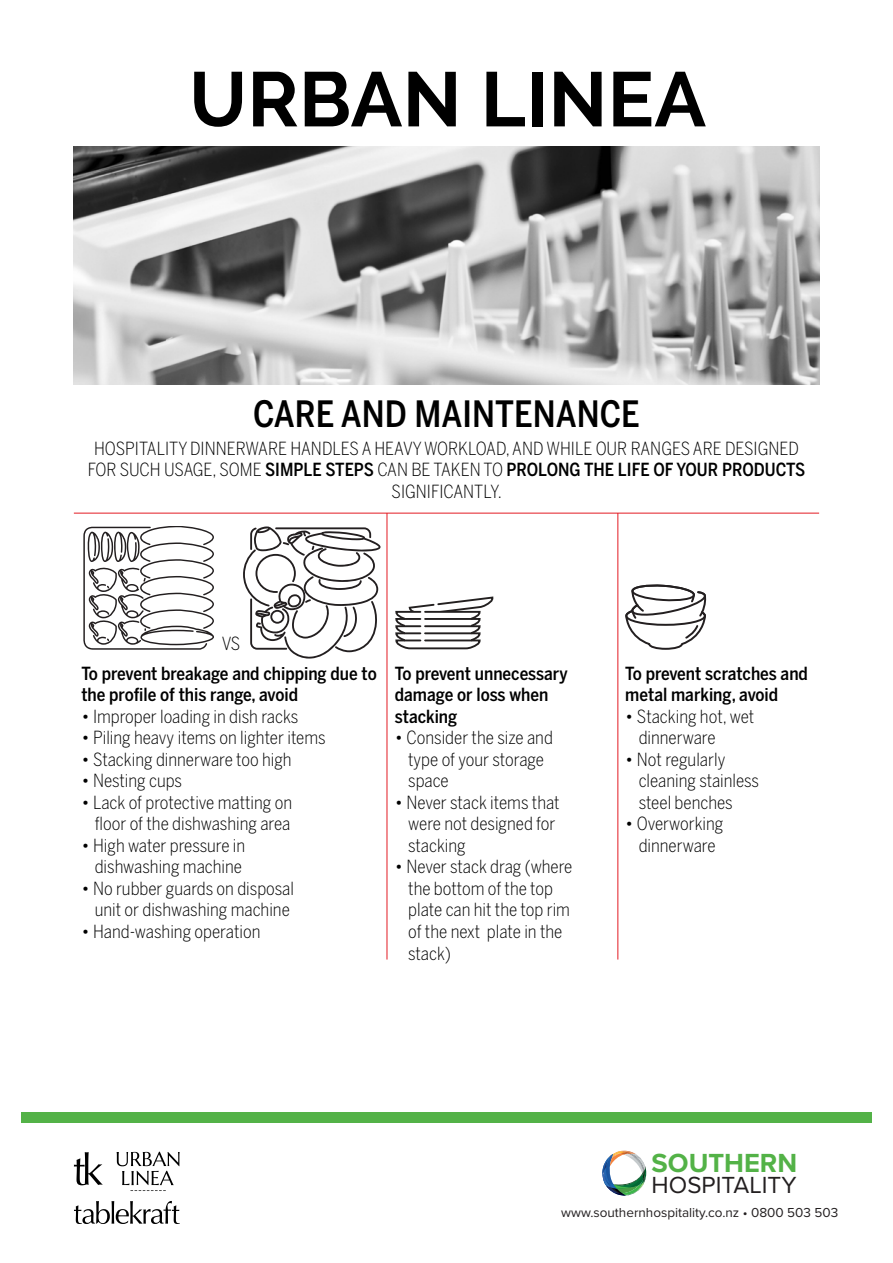
<style>
.page{position:relative;width:893px;height:1263px;background:#fff}
.page>*{position:absolute;margin:0;border:0;box-sizing:border-box;transform-origin:0 0}
.t1{font:700 76.95px "Raleway";letter-spacing:.005em;color:#000}
.t2{font:500 36px "Benton Sans Cond";color:#000}
.t3{font:700 27.15px "Proxima Nova";color:#53b247}
.t4{font:24.15px "Proxima Nova";color:#231f20}
.t5{font:300 18px/21.6px "Benton Sans Cond";color:#000}
.t6{font:500 18px/21.6px "Benton Sans Cond";color:#000}
.t7{font:13.5px "Proxima Nova";color:#231f20}
.s1{font-weight:500}
</style>
<div class="page">
<img style="left:74px;top:146px;width:745px;height:239px">
<svg style="left:83px;top:526px;width:131px;height:124px"></svg>
<svg style="left:243px;top:526px;width:138px;height:132px"></svg>
<svg style="left:625px;top:585px;width:82px;height:65px"></svg>
<hr style="left:74px;top:513px;width:745px;height:1px;background:#e31b23">
<hr style="left:387px;top:513px;width:1px;height:446px;background:#e31b23">
<hr style="left:618px;top:513px;width:1px;height:446px;background:#e31b23">
<svg style="left:395px;top:596px;width:99px;height:54px"></svg>
<svg style="left:74px;top:1201px;width:106px;height:23px"></svg>
<svg style="left:74px;top:1152px;width:29px;height:33px"></svg>
<svg style="left:117px;top:1152px;width:63px;height:39px"></svg>
<svg style="left:602px;top:1151px;width:45px;height:44px"></svg>
<div style="left:21px;top:1112px;width:851px;height:11px;background:#53b247"></div>
<p class="t1" style="left:189px;top:55px;width:518px">URBAN LINEA</p>
<p class="t2" style="left:253px;top:392px;width:388px">CARE AND MAINTENANCE</p>
<p class="t5" style="left:88px;top:437px;width:719px;text-align:center">HOSPITALITY DINNERWARE HANDLES A HEAVY WORKLOAD, AND WHILE OUR RANGES ARE DESIGNED<br>FOR SUCH USAGE, SOME <span class="s1">SIMPLE STEPS</span> CAN BE TAKEN TO <span class="s1">PROLONG THE LIFE OF YOUR PRODUCTS<br></span>SIGNIFICANTLY.</p>
<p class="t5" style="left:222px;top:632px;width:20px">VS</p>
<p class="t6" style="left:81px;top:662px;width:297px">To prevent breakage and chipping due to the profile of this range, avoid</p>
<p class="t5" style="left:81px;top:705px;width:218px">• Improper loading in dish racks</p>
<p class="t5" style="left:81px;top:727px;width:246px">• Piling heavy items on lighter items</p>
<p class="t5" style="left:81px;top:748px;width:212px">• Stacking dinnerware too high</p>
<p class="t5" style="left:81px;top:770px;width:102px">• Nesting cups</p>
<p class="t5" style="left:81px;top:791px;width:212px;text-align:right">• Lack of protective matting on floor of the dishwashing area</p>
<p class="t5" style="left:81px;top:834px;width:165px;text-align:center">• High water pressure in dishwashing machine</p>
<p class="t5" style="left:81px;top:877px;width:214px;text-align:center">• No rubber guards on disposal unit or dishwashing machine</p>
<p class="t5" style="left:81px;top:920px;width:181px">• Hand-washing operation</p>
<p class="t6" style="left:395px;top:662px;width:174px">To prevent unnecessary damage or loss when stacking</p>
<p class="t5" style="left:408px;top:727px;width:146px;text-indent:-13px">• Consider the size and type of your storage space</p>
<p class="t5" style="left:408px;top:791px;width:153px;text-indent:-13px">• Never stack items that were not designed for stacking</p>
<p class="t5" style="left:408px;top:856px;width:166px;text-indent:-13px">• Never stack drag (where the bottom of the top plate can hit the top rim of the next plate in the stack)</p>
<p class="t6" style="left:625px;top:662px;width:184px">To prevent scratches and metal marking, avoid</p>
<p class="t5" style="left:639px;top:705px;width:117px;text-indent:-13px">• Stacking hot, wet dinnerware</p>
<p class="t5" style="left:639px;top:748px;width:122px;text-indent:-13px">• Not regularly cleaning stainless steel benches</p>
<p class="t5" style="left:625px;top:813px;width:100px;text-align:center">• Overworking dinnerware</p>
<p class="t3" style="left:652px;top:1142px;width:147px">SOUTHERN</p>
<p class="t4" style="left:652px;top:1166px;width:146px">HOSPITALITY</p>
<p class="t7" style="left:561px;top:1202px;width:278px">www.southernhospitality.co.nz • 0800 503 503</p>
</div>
